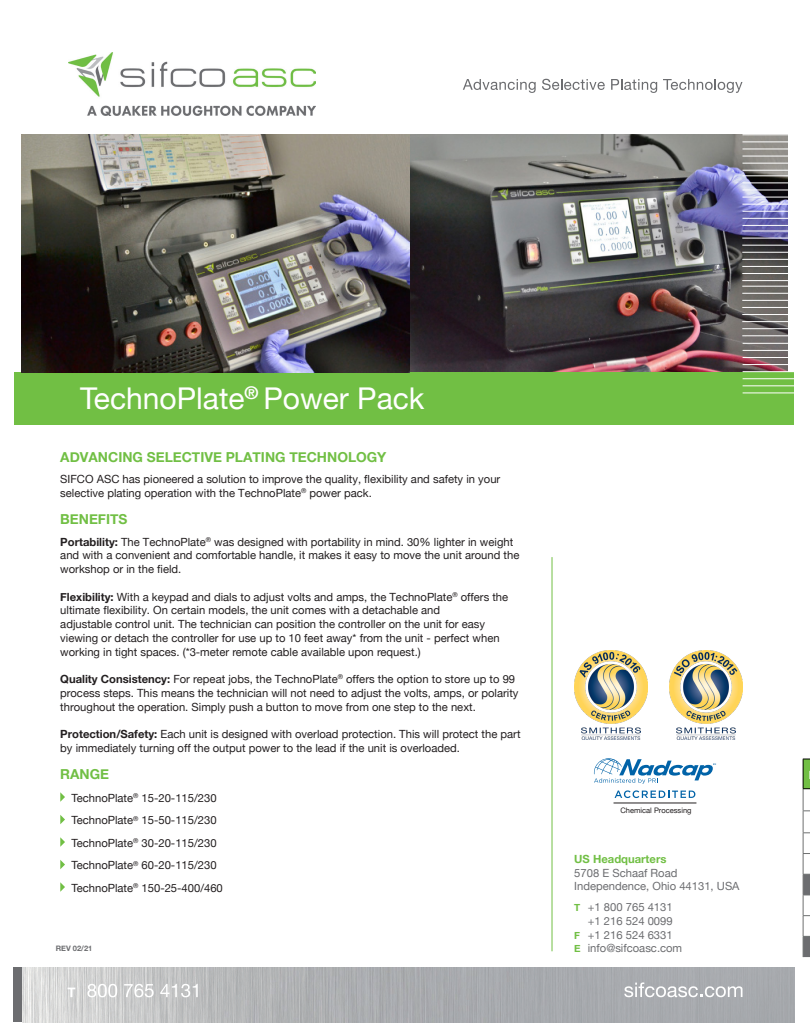
<style>
.page{position:relative;width:810px;height:1035px;background:#fff}
.page>*{position:absolute;margin:0;border:0;box-sizing:border-box;transform-origin:0 0}
.t1{font:30px "Helvetica Neue";color:#fff}
.t2{font:700 13.75px "Helvetica Neue";color:#71bf44}
.t3{font:11.25px/13.8px "Helvetica Neue";color:#231f20}
.t4{font:11.25px/13.8px "Helvetica Neue";color:#6c6d70}
.t5{font:7.5px "Helvetica Neue";color:#231f20}
.t6{font:700 7.5px "Helvetica Neue";color:#6c6d70}
.s1{font-weight:700}
.s2{font-weight:700;color:#71bf44}
.s3{font-weight:700;font-size:10px;color:#71bf44}
</style>
<div class="page">
<img style="left:410px;top:135px;width:377px;height:237px">
<div style="left:14px;top:372px;width:780px;height:53px;background:#71bf44"></div>
<img style="left:22px;top:968px;width:773px;height:54px">
<img style="left:68px;top:53px;width:248px;height:62px">
<svg style="left:463px;top:79px;width:73px;height:14px"></svg>
<svg style="left:542px;top:79px;width:63px;height:11px"></svg>
<svg style="left:611px;top:79px;width:46px;height:14px"></svg>
<svg style="left:663px;top:79px;width:79px;height:14px"></svg>
<svg style="left:624px;top:982px;width:118px;height:15px"></svg>
<svg style="left:68px;top:988px;width:7px;height:9px"></svg>
<svg style="left:87px;top:984px;width:30px;height:13px"></svg>
<svg style="left:124px;top:984px;width:30px;height:13px"></svg>
<svg style="left:160px;top:984px;width:38px;height:13px"></svg>
<hr style="left:742px;top:142px;width:68px;height:1px;background:#fff">
<hr style="left:742px;top:149px;width:68px;height:1px;background:#fff">
<hr style="left:742px;top:156px;width:68px;height:1px;background:#fff">
<hr style="left:742px;top:163px;width:68px;height:1px;background:#fff">
<hr style="left:742px;top:170px;width:68px;height:1px;background:#fff">
<hr style="left:552px;top:557px;width:1px;height:394px;background:#71bf44">
<hr style="left:742px;top:176px;width:68px;height:1px;background:#fff">
<hr style="left:742px;top:183px;width:68px;height:1px;background:#fff">
<hr style="left:742px;top:190px;width:68px;height:1px;background:#fff">
<hr style="left:742px;top:197px;width:68px;height:1px;background:#fff">
<hr style="left:742px;top:204px;width:68px;height:1px;background:#fff">
<hr style="left:742px;top:211px;width:68px;height:1px;background:#fff">
<hr style="left:742px;top:218px;width:68px;height:1px;background:#fff">
<hr style="left:742px;top:225px;width:68px;height:1px;background:#fff">
<hr style="left:742px;top:231px;width:68px;height:1px;background:#fff">
<hr style="left:742px;top:238px;width:68px;height:1px;background:#fff">
<hr style="left:742px;top:245px;width:68px;height:1px;background:#fff">
<hr style="left:742px;top:252px;width:68px;height:1px;background:#fff">
<hr style="left:742px;top:259px;width:68px;height:1px;background:#fff">
<hr style="left:742px;top:266px;width:68px;height:1px;background:#fff">
<hr style="left:742px;top:273px;width:68px;height:1px;background:#fff">
<hr style="left:742px;top:280px;width:68px;height:1px;background:#fff">
<hr style="left:742px;top:286px;width:68px;height:1px;background:#fff">
<hr style="left:742px;top:293px;width:68px;height:1px;background:#fff">
<hr style="left:742px;top:300px;width:68px;height:1px;background:#fff">
<hr style="left:742px;top:307px;width:68px;height:1px;background:#fff">
<hr style="left:742px;top:314px;width:68px;height:1px;background:#fff">
<hr style="left:742px;top:321px;width:68px;height:1px;background:#fff">
<hr style="left:742px;top:328px;width:68px;height:1px;background:#fff">
<hr style="left:742px;top:335px;width:68px;height:1px;background:#fff">
<hr style="left:743px;top:343px;width:67px;height:1px;background:#fff">
<hr style="left:743px;top:350px;width:67px;height:1px;background:#fff">
<hr style="left:743px;top:357px;width:67px;height:1px;background:#fff">
<hr style="left:743px;top:364px;width:67px;height:1px;background:#fff">
<hr style="left:743px;top:371px;width:67px;height:1px;background:#fff">
<hr style="left:743px;top:378px;width:67px;height:1px;background:#fff">
<hr style="left:743px;top:386px;width:67px;height:1px;background:#fff">
<hr style="left:743px;top:393px;width:67px;height:1px;background:#fff">
<svg style="left:60px;top:792px;width:5px;height:10px"></svg>
<svg style="left:60px;top:815px;width:5px;height:9px"></svg>
<svg style="left:60px;top:837px;width:5px;height:10px"></svg>
<svg style="left:60px;top:860px;width:5px;height:9px"></svg>
<svg style="left:60px;top:882px;width:5px;height:10px"></svg>
<svg style="left:803px;top:759px;width:7px;height:198px"></svg>
<img style="left:22px;top:135px;width:388px;height:237px">
<img style="left:574px;top:651px;width:73px;height:89px">
<img style="left:669px;top:651px;width:73px;height:89px">
<svg style="left:594px;top:758px;width:122px;height:26px"></svg>
<svg style="left:615px;top:790px;width:80px;height:8px"></svg>
<hr style="left:614px;top:803px;width:82px;height:1px;background:#231f20">
<p class="t1" style="left:80px;top:380px;width:346px">TechnoPlate<sup>®</sup> Power Pack</p>
<p class="t2" style="left:60px;top:448px;width:328px">ADVANCING SELECTIVE PLATING TECHNOLOGY</p>
<p class="t3" style="left:60px;top:472px;width:442px">SIFCO ASC has pioneered a solution to improve the quality, flexibility and safety in your selective plating operation with the TechnoPlate<sup>®</sup> power pack.</p>
<p class="t2" style="left:60px;top:511px;width:69px">BENEFITS</p>
<p class="t3" style="left:60px;top:535px;width:461px"><span class="s1">Portability:</span> The TechnoPlate<sup>®</sup> was designed with portability in mind. 30% lighter in weight and with a convenient and comfortable handle, it makes it easy to move the unit around the workshop or in the field.</p>
<p class="t3" style="left:60px;top:590px;width:449px"><span class="s1">Flexibility:</span> With a keypad and dials to adjust volts and amps, the TechnoPlate<sup>®</sup> offers the ultimate flexibility. On certain models, the unit comes with a detachable and</p>
<p class="t3" style="left:60px;top:617px;width:441px">adjustable control unit. The technician can position the controller on the unit for easy viewing or detach the controller for use up to 10 feet away* from the unit - perfect when working in tight spaces. (*3-meter remote cable available upon request.)</p>
<p class="t3" style="left:60px;top:672px;width:460px"><span class="s1">Quality Consistency:</span> For repeat jobs, the TechnoPlate<sup>®</sup> offers the option to store up to 99 process steps. This means the technician will not need to adjust the volts, amps, or polarity throughout the operation. Simply push a button to move from one step to the next.</p>
<p class="t3" style="left:60px;top:727px;width:462px"><span class="s1">Protection/Safety:</span> Each unit is designed with overload protection. This will protect the part by immediately turning off the output power to the lead if the unit is overloaded.</p>
<p class="t2" style="left:60px;top:766px;width:50px">RANGE</p>
<p class="t3" style="left:72px;top:791px;width:147px">TechnoPlate<sup>®</sup> 15-20-115/230</p>
<p class="t3" style="left:72px;top:813px;width:147px">TechnoPlate<sup>®</sup> 15-50-115/230</p>
<p class="t3" style="left:72px;top:836px;width:147px">TechnoPlate<sup>®</sup> 30-20-115/230</p>
<p class="t3" style="left:72px;top:858px;width:147px">TechnoPlate<sup>®</sup> 60-20-115/230</p>
<p class="t3" style="left:72px;top:881px;width:153px">TechnoPlate<sup>®</sup> 150-25-400/460</p>
<p class="t6" style="left:56px;top:943px;width:38px">REV 02/21</p>
<p class="t5" style="left:620px;top:806px;width:73px">Chemical Processing</p>
<p class="t4" style="left:574px;top:852px;width:167px"><span class="s2">US Headquarters<br></span>5708 E Schaaf Road<br>Independence, Ohio 44131, USA</p>
<p class="t4" style="left:574px;top:900px;width:100px"><span class="s3">T</span> +1 800 765 4131</p>
<p class="t4" style="left:588px;top:914px;width:86px">+1 216 524 0099</p>
<p class="t4" style="left:574px;top:928px;width:100px"><span class="s3">F</span> +1 216 524 6331</p>
<p class="t4" style="left:574px;top:941px;width:109px"><span class="s3">E</span> info@sifcoasc.com</p>
</div>
